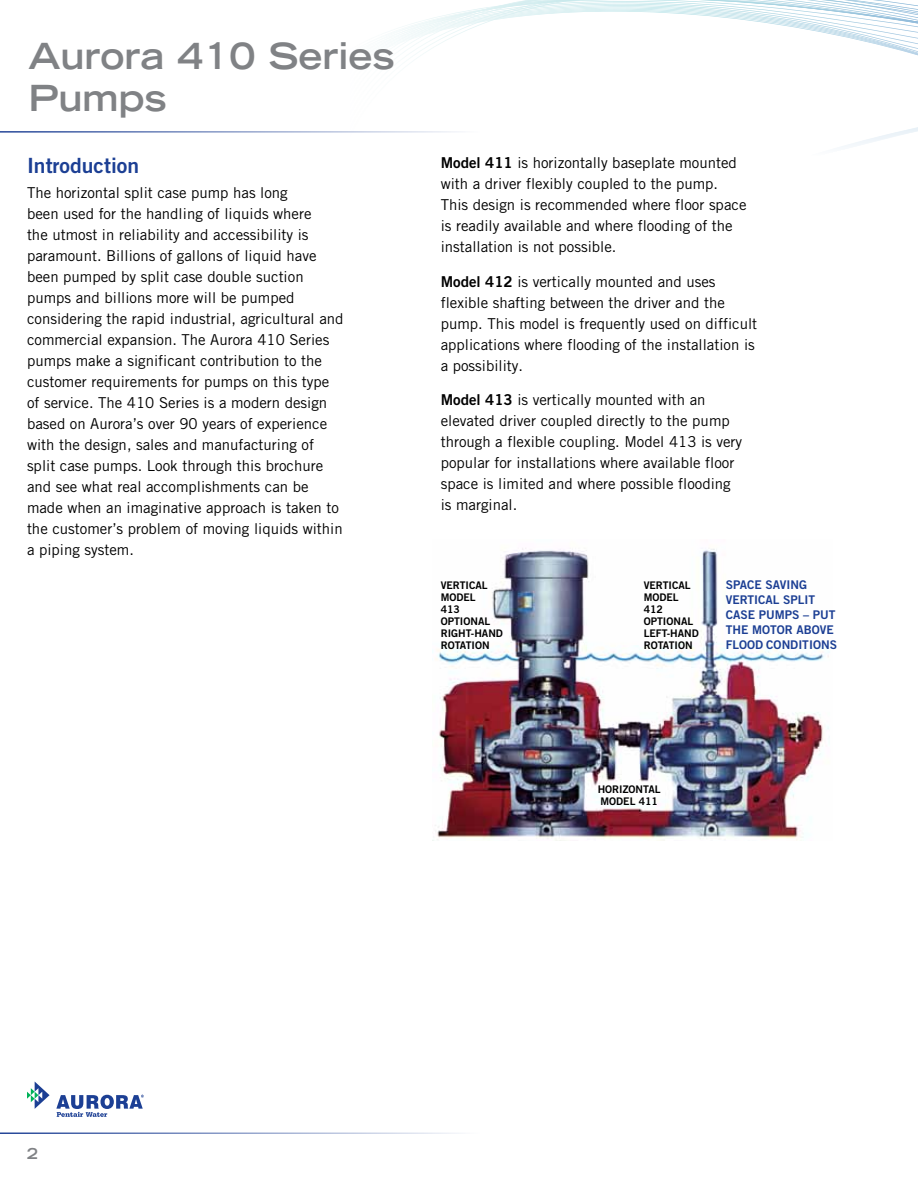
<style>
.page{position:relative;width:918px;height:1188px;background:#fff}
.page>*{position:absolute;margin:0;border:0;box-sizing:border-box;transform-origin:0 0}
.t1{font:700 expanded 36px/42px "Trade Gothic LH";color:#808285}
.t2{font:21px "Trade Gothic Bold Two";color:#1c3f94}
.t3{font:15px/21px "Trade Gothic";color:#000}
.t4{font:700 expanded 15px "Trade Gothic LH";color:#808285}
.t5{font:12px/15px "Trade Gothic Bold Two";color:#1c3f94}
.t6{font:10.5px/12px "Trade Gothic Bold Two";color:#000}
.s1{font-family:"Trade Gothic Bold Two"}
</style>
<div class="page">
<svg style="left:398px;top:0;width:520px;height:145px"></svg>
<hr style="left:0;top:131px;width:482px;height:2px;background:#fff">
<svg style="left:27px;top:1082px;width:23px;height:27px"></svg>
<svg style="left:56px;top:1095px;width:88px;height:22px"></svg>
<img style="left:432px;top:548px;width:398px;height:292px">
<h1 class="t1" style="left:28px;top:34px;width:367px">Aurora 410 Series<br>Pumps</h1>
<h2 class="t2" style="left:27px;top:152px;width:114px">Introduction</h2>
<p class="t3" style="left:27px;top:182px;width:318px">The horizontal split case pump has long<br>been used for the handling of liquids where<br>the utmost in reliability and accessibility is paramount. Billions of gallons of liquid have been pumped by split case double suction pumps and billions more will be pumped considering the rapid industrial, agricultural and commercial expansion. The Aurora 410 Series pumps make a significant contribution to the customer requirements for pumps on this type of service. The 410 Series is a modern design based on Aurora’s over 90 years of experience with the design, sales and manufacturing of split case pumps. Look through this brochure and see what real accomplishments can be made when an imaginative approach is taken to the customer’s problem of moving liquids within a piping system.</p>
<p class="t3" style="left:441px;top:152px;width:307px"><span class="s1">Model 411</span> is horizontally baseplate mounted with a driver flexibly coupled to the pump.<br>This design is recommended where floor space is readily available and where flooding of the installation is not possible.</p>
<p class="t3" style="left:441px;top:271px;width:318px"><span class="s1">Model 412</span> is vertically mounted and uses flexible shafting between the driver and the pump. This model is frequently used on difficult applications where flooding of the installation is a possibility.</p>
<p class="t3" style="left:441px;top:389px;width:303px"><span class="s1">Model 413</span> is vertically mounted with an elevated driver coupled directly to the pump through a flexible coupling. Model 413 is very popular for installations where available floor space is limited and where possible flooding is marginal.</p>
<p class="t6" style="left:441px;top:579px;width:64px">VERTICAL<br>MODEL<br>413<br>OPTIONAL<br>RIGHT-HAND<br>ROTATION</p>
<p class="t6" style="left:644px;top:579px;width:57px">VERTICAL<br>MODEL<br>412<br>OPTIONAL<br>LEFT-HAND<br>ROTATION</p>
<p class="t5" style="left:726px;top:577px;width:113px">SPACE SAVING<br>VERTICAL SPLIT<br>CASE PUMPS – PUT<br>THE MOTOR ABOVE<br>FLOOD CONDITIONS</p>
<p class="t6" style="left:598px;top:783px;width:65px">HORIZONTAL<br>MODEL 411</p>
<p class="t4" style="left:27px;top:1144px;width:12px">2</p>
</div>
